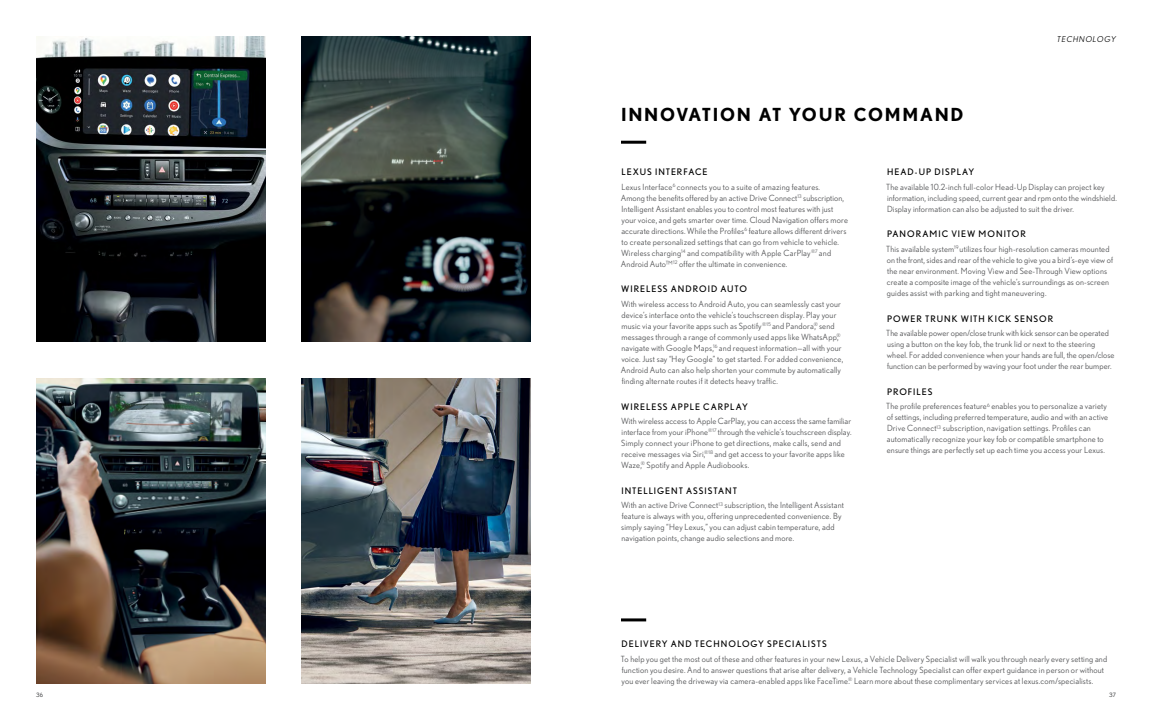
<style>
.page{position:relative;width:1152px;height:720px;background:#fff}
.page>*{position:absolute;margin:0;border:0;box-sizing:border-box;transform-origin:0 0}
.Medium_Headline{font:700 18px "Nobel";letter-spacing:.1em;color:#000}
.small_headlines{font:9px "Nobel";letter-spacing:.105em;color:#000}
.Body_Copy_80K{font:9px "Nobel";letter-spacing:.105em;color:#000}
.Body_Copy_80K-2{font:8.5px/11px "Nobel";letter-spacing:.015em;color:#58595b}
.small_headlines-2{font:8.5px/11px "Nobel";letter-spacing:.02em;color:#58595b}
.Section_Head{font:italic 8px "Nobel";letter-spacing:.1em;color:#000}
.t1{font:6px "Nobel";color:#58595b}
</style>
<div class="page">
<img style="left:302px;top:36px;width:229px;height:306px">
<img style="left:302px;top:378px;width:229px;height:306px">
<img style="left:36px;top:36px;width:230px;height:306px">
<img style="left:36px;top:378px;width:230px;height:306px">
<hr style="left:621px;top:618px;width:25px;height:3px;background:#000">
<hr style="left:621px;top:141px;width:25px;height:3px;background:#000">
<p class="Medium_Headline" style="left:621px;top:104px;width:344px">INNOVATION AT YOUR COMMAND</p>
<p class="Section_Head" style="left:1057px;top:34px;width:60px">TECHNOLOGY</p>
<p class="small_headlines" style="left:622px;top:167px;width:88px">LEXUS INTERFACE</p>
<p class="Body_Copy_80K-2" style="left:621px;top:181px;width:229px">Lexus Interface<sup>6</sup> connects you to a suite of amazing features.<br>Among the benefits offered by an active Drive Connect<sup>13</sup> subscription, Intelligent Assistant enables you to control most features with just your voice, and gets smarter over time. Cloud Navigation offers more accurate directions. While the Profiles<sup>6</sup> feature allows different drivers to create personalized settings that can go from vehicle to vehicle.<br>Wireless charging<sup>14</sup> and compatibility with Apple CarPlay<sup>®7</sup> and Android Auto™<sup>12</sup> offer the ultimate in convenience.</p>
<p class="small_headlines" style="left:621px;top:284px;width:127px">WIRELESS ANDROID AUTO</p>
<p class="small_headlines-2" style="left:621px;top:298px;width:224px">With wireless access to Android Auto, you can seamlessly cast your device’s interface onto the vehicle’s touchscreen display. Play your music via your favorite apps such as Spotify<sup>®15</sup> and Pandora,<sup>®</sup> send messages through a range of commonly used apps like WhatsApp,<sup>® </sup>navigate with Google Maps,<sup>16</sup> and request information—all with your voice. Just say “Hey Google” to get started. For added convenience, Android Auto can also help shorten your commute by automatically finding alternate routes if it detects heavy traffic.</p>
<p class="small_headlines" style="left:621px;top:401px;width:128px">WIRELESS APPLE CARPLAY</p>
<p class="Body_Copy_80K-2" style="left:621px;top:416px;width:232px">With wireless access to Apple CarPlay, you can access the same familiar interface from your iPhone<sup>®17</sup> through the vehicle’s touchscreen display.<br>Simply connect your iPhone to get directions, make calls, send and receive messages via Siri,<sup>®18</sup> and get access to your favorite apps like Waze,<sup>®</sup> Spotify and Apple Audiobooks.</p>
<p class="Body_Copy_80K" style="left:622px;top:485px;width:117px">INTELLIGENT ASSISTANT</p>
<p class="Body_Copy_80K-2" style="left:621px;top:500px;width:224px">With an active Drive Connect<sup>13</sup> subscription, the Intelligent Assistant feature is always with you, offering unprecedented convenience. By simply saying “Hey Lexus,” you can adjust cabin temperature, add navigation points, change audio selections and more.</p>
<p class="small_headlines" style="left:887px;top:167px;width:89px">HEAD-UP DISPLAY</p>
<p class="Body_Copy_80K-2" style="left:886px;top:181px;width:232px">The available 10.2-inch full-color Head-Up Display can project key information, including speed, current gear and rpm onto the windshield.<br>Display information can also be adjusted to suit the driver.</p>
<p class="small_headlines" style="left:887px;top:229px;width:140px">PANORAMIC VIEW MONITOR</p>
<p class="Body_Copy_80K-2" style="left:886px;top:243px;width:228px">This available system<sup>19</sup> utilizes four high-resolution cameras mounted on the front, sides and rear of the vehicle to give you a bird’s-eye view of the near environment. Moving View and See-Through View options create a composite image of the vehicle’s surroundings as on-screen guides assist with parking and tight maneuvering.</p>
<p class="small_headlines" style="left:887px;top:313px;width:168px">POWER TRUNK WITH KICK SENSOR</p>
<p class="Body_Copy_80K-2" style="left:886px;top:328px;width:230px">The available power open/close trunk with kick sensor can be operated using a button on the key fob, the trunk lid or next to the steering wheel. For added convenience when your hands are full, the open/close function can be performed by waving your foot under the rear bumper.</p>
<p class="small_headlines" style="left:887px;top:386px;width:47px">PROFILES</p>
<p class="Body_Copy_80K-2" style="left:886px;top:401px;width:223px">The profile preferences feature<sup>6</sup> enables you to personalize a variety of settings, including preferred temperature, audio and with an active Drive Connect<sup>13</sup> subscription, navigation settings. Profiles can automatically recognize your key fob or compatible smartphone to ensure things are perfectly set up each time you access your Lexus.</p>
<p class="small_headlines" style="left:622px;top:639px;width:207px">DELIVERY AND TECHNOLOGY SPECIALISTS</p>
<p class="Body_Copy_80K-2" style="left:621px;top:653px;width:488px">To help you get the most out of these and other features in your new Lexus, a Vehicle Delivery Specialist will walk you through nearly every setting and function you desire. And to answer questions that arise after delivery, a Vehicle Technology Specialist can offer expert guidance in person or without you ever leaving the driveway via camera-enabled apps like FaceTime.<sup>®</sup> Learn more about these complimentary services at lexus.com/specialists.</p>
<p class="t1" style="left:36px;top:692px;width:9px">36</p>
<p class="t1" style="left:1109px;top:692px;width:8px">37</p>
</div>
